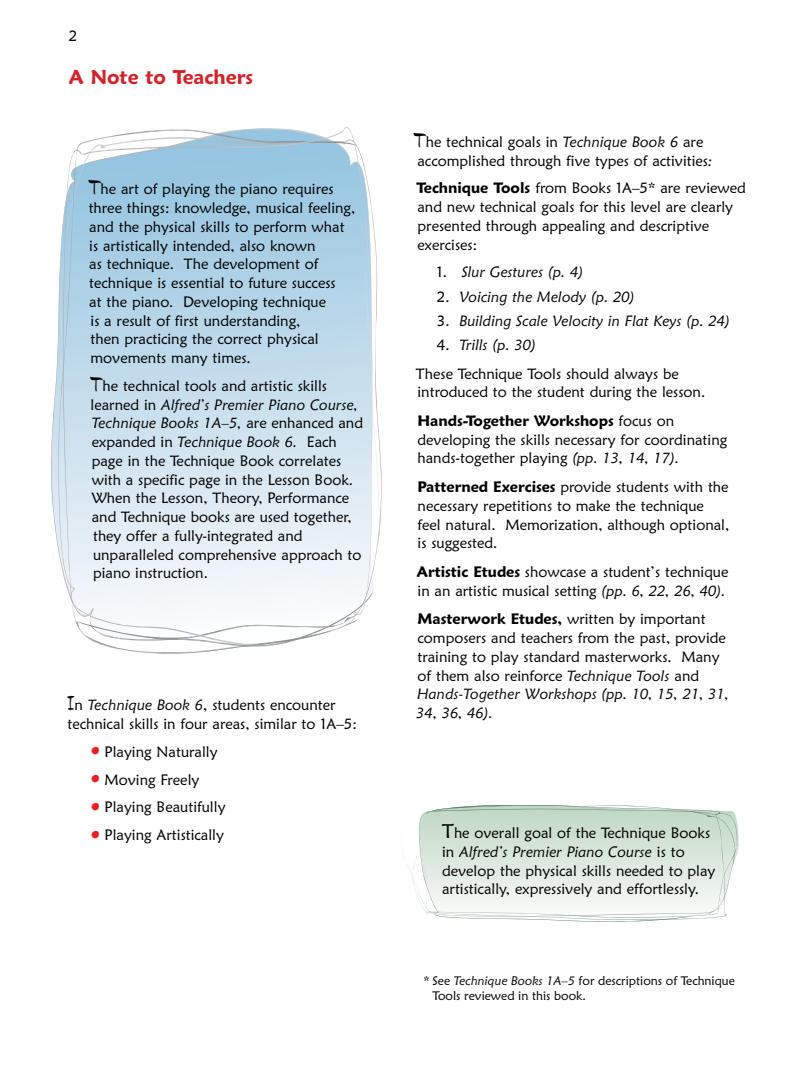
<style>
.page{position:relative;width:810px;height:1080px;background:#fff}
.page>*{position:absolute;margin:0;border:0;box-sizing:border-box;transform-origin:0 0}
.t1{font:600 20px "Maiandra GD";color:#d2232a}
.t2{font:15px/18.8px "Maiandra GD";color:#000}
.t3{font:italic 15px "Maiandra GD";color:#000}
.t4{font:12.5px/15px "Maiandra GD";color:#000}
.s1{font-family:"Charade JF";font-size:17.5px}
.s2{font-style:italic}
.s3{font-weight:600}
.s4{font-style:normal}
.s5{font-size:20px}
</style>
<div class="page">
<svg style="left:51px;top:126px;width:331px;height:528px"></svg>
<svg style="left:401px;top:805px;width:338px;height:117px"></svg>
<p class="t2" style="left:69px;top:26px;width:10px">2</p>
<h1 class="t1" style="left:69px;top:65px;width:186px">A Note to Teachers</h1>
<p class="t2" style="left:414px;top:132px;width:300px"><span class="s1">T</span>he technical goals in <span class="s2">Technique Book 6</span> are accomplished through five types of activities<span class="s2">:</span></p>
<p class="t2" style="left:417px;top:178px;width:331px"><span class="s3">Technique Tools</span> from Books 1A–5* are reviewed and new technical goals for this level are clearly presented through appealing and descriptive exercises:</p>
<p class="t3" style="left:437px;top:263px;width:148px"><span class="s4">1.</span> Slur Gestures (p. 4)</p>
<p class="t3" style="left:437px;top:287px;width:199px"><span class="s4">2.</span> Voicing the Melody (p. 20)</p>
<p class="t3" style="left:437px;top:311px;width:295px"><span class="s4">3.</span> Building Scale Velocity in Flat Keys (p. 24)</p>
<p class="t2" style="left:416px;top:330px;width:264px;line-height:28.6px;text-indent:21px">4. <span class="s2">Trills (p. 30)<br></span>These Technique Tools should always be</p>
<p class="t2" style="left:417px;top:378px;width:287px;line-height:28.6px">introduced to the student during the lesson.<br><span class="s3">Hands-Together Workshops</span> focus on</p>
<p class="t2" style="left:418px;top:430px;width:311px">developing the skills necessary for coordinating hands-together playing <span class="s2">(pp. 13, 14, 17).</span></p>
<p class="t2" style="left:417px;top:477px;width:313px"><span class="s3">Patterned Exercises</span> provide students with the necessary repetitions to make the technique feel natural. Memorization, although optional, is suggested.</p>
<p class="t2" style="left:417px;top:562px;width:313px"><span class="s3">Artistic Etudes</span> showcase a student’s technique in an artistic musical setting <span class="s2">(pp. 6, 22, 26, 40).</span></p>
<p class="t2" style="left:416px;top:610px;width:314px"><span class="s3">Masterwork Etudes,</span> written by important composers and teachers from the past, provide training to play standard masterworks. Many of them also reinforce <span class="s2">Technique Tools</span> and <span class="s2">Hands-Together Workshops (pp. 10, 15, 21, 31, 34, 36, 46).</span></p>
<p class="t2" style="left:89px;top:180px;width:268px"><span class="s1">T</span>he art of playing the piano requires three things: knowledge, musical feeling, and the physical skills to perform what is artistically intended, also known<br>as technique. The development of technique is essential to future success<br>at the piano. Developing technique<br>is a result of first understanding,<br>then practicing the correct physical movements many times.</p>
<p class="t2" style="left:91px;top:376px;width:274px"><span class="s1">T</span>he technical tools and artistic skills learned in <span class="s2">Alfred’s Premier Piano Course, Technique Books 1A–5,</span> are enhanced and expanded in <span class="s2">Technique Book 6.</span> Each page in the Technique Book correlates with a specific page in the Lesson Book.<br>When the Lesson, Theory, Performance and Technique books are used together, they offer a fully-integrated and unparalleled comprehensive approach to piano instruction.</p>
<p class="t2" style="left:67px;top:696px;width:291px"><span class="s1">I</span>n <span class="s2">Technique Book 6</span>, students encounter technical skills in four areas, similar to 1A–5:</p>
<p class="t2" style="left:91px;top:742px;width:128px"><sup>•</sup> Playing Naturally</p>
<p class="t2" style="left:91px;top:770px;width:110px"><sup>•</sup> Moving Freely</p>
<p class="t2" style="left:91px;top:798px;width:136px"><sup>•</sup> Playing Beautifully</p>
<p class="t2" style="left:91px;top:825px;width:134px"><sup>•</sup> Playing Artistically</p>
<p class="t2" style="left:442px;top:823px;width:275px"><span class="s5">T</span>he overall goal of the Technique Books in <span class="s2">Alfred’s Premier Piano Course</span> is to develop the physical skills needed to play artistically, expressively and effortlessly.</p>
<p class="t4" style="left:432px;top:973px;width:304px;text-indent:-9px">* See <span class="s2">Technique Books 1A–5</span> for descriptions of Technique<br>Tools reviewed in this book.</p>
</div>
